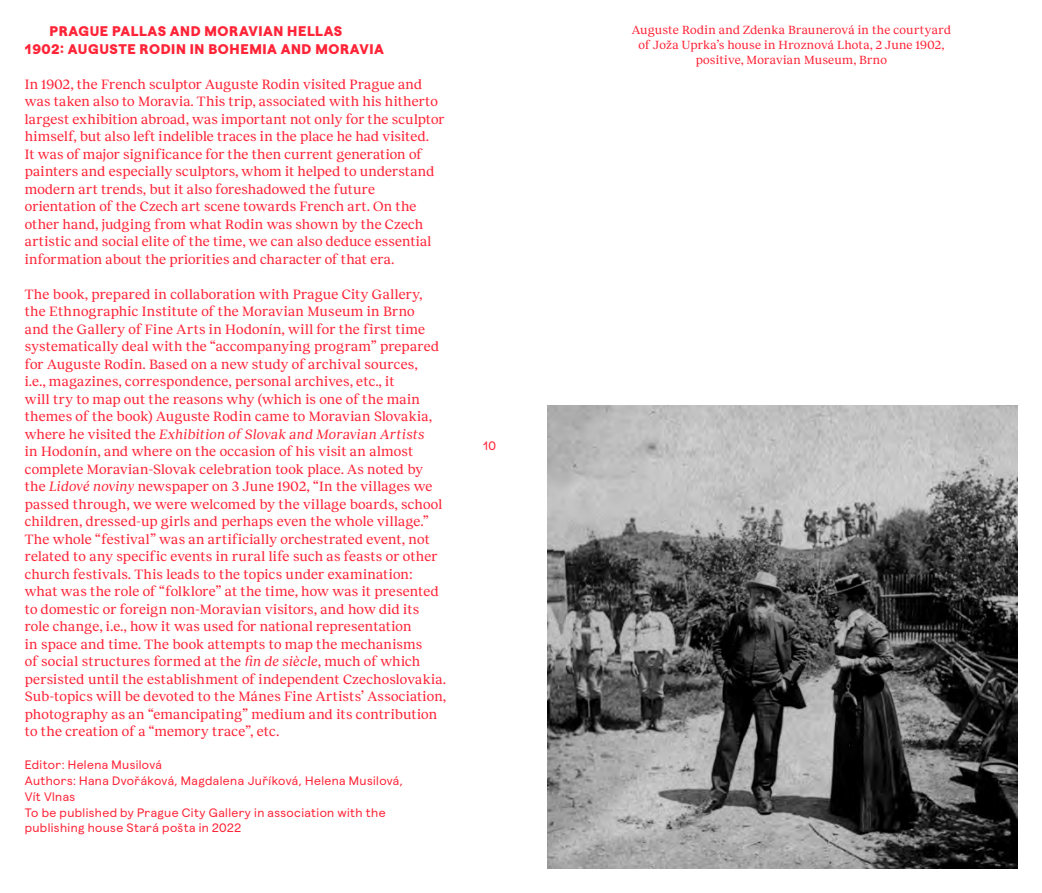
<style>
.page{position:relative;width:1042px;height:893px;background:#fff}
.page>*{position:absolute;margin:0;border:0;box-sizing:border-box;transform-origin:0 0}
.t1{font:14px/17.5px "Recklegg";letter-spacing:.01em;color:#ff2437}
.t2{font:800 14px/17.5px "Magger";letter-spacing:.04em;color:#ff2437}
.t3{font:12.25px/15.8px "Magger";letter-spacing:.03em;color:#ff2437}
.t4{font:12.25px/14.7px "Recklegg";letter-spacing:.02em;color:#ff2437;text-align:center}
.s1{font-style:italic}
</style>
<div class="page">
<img style="left:547px;top:405px;width:470px;height:463px">
<p class="t2" style="left:25px;top:20px;width:360px;text-indent:25px">PRAGUE PALLAS AND MORAVIAN HELLAS<br>1902: AUGUSTE RODIN IN BOHEMIA AND MORAVIA</p>
<p class="t1" style="left:25px;top:74px;width:421px">In 1902, the French sculptor Auguste Rodin visited Prague and was taken also to Moravia. This trip, associated with his hitherto largest exhibition abroad, was important not only for the sculptor himself, but also left indelible traces in the place he had visited.<br>It was of major significance for the then current generation of painters and especially sculptors, whom it helped to understand modern art trends, but it also foreshadowed the future orientation of the Czech art scene towards French art. On the other hand, judging from what Rodin was shown by the Czech artistic and social elite of the time, we can also deduce essential information about the priorities and character of that era.</p>
<p class="t1" style="left:25px;top:284px;width:423px">The book, prepared in collaboration with Prague City Gallery, the Ethnographic Institute of the Moravian Museum in Brno<br>and the Gallery of Fine Arts in Hodonín, will for the first time systematically deal with the “accompanying program” prepared for Auguste Rodin. Based on a new study of archival sources,<br>i.e., magazines, correspondence, personal archives, etc., it<br>will try to map out the reasons why (which is one of the main themes of the book) Auguste Rodin came to Moravian Slovakia, where he visited the <span class="s1">Exhibition of Slovak and Moravian Artists<br></span>in Hodonín, and where on the occasion of his visit an almost complete Moravian-Slovak celebration took place. As noted by the <span class="s1">Lidové noviny</span> newspaper on 3 June 1902, “In the villages we passed through, we were welcomed by the village boards, school children, dressed-up girls and perhaps even the whole village.” The whole “festival” was an artificially orchestrated event, not related to any specific events in rural life such as feasts or other church festivals. This leads to the topics under examination: what was the role of “folklore” at the time, how was it presented to domestic or foreign non-Moravian visitors, and how did its role change, i.e., how it was used for national representation<br>in space and time. The book attempts to map the mechanisms<br>of social structures formed at the <span class="s1">fin de siècle</span>, much of which persisted until the establishment of independent Czechoslovakia.<br>Sub-topics will be devoted to the Mánes Fine Artists’ Association, photography as an “emancipating” medium and its contribution to the creation of a “memory trace”, etc.</p>
<p class="t3" style="left:25px;top:756px;width:380px">Editor: Helena Musilová<br>Authors: Hana Dvořáková, Magdalena Juříková, Helena Musilová, Vít Vlnas<br>To be published by Prague City Gallery in association with the publishing house Stará pošta in 2022</p>
<p class="t3" style="left:483px;top:437px;width:15px">10</p>
<p class="t4" style="left:632px;top:22px;width:321px">Auguste Rodin and Zdenka Braunerová in the courtyard of Joža Uprka’s house in Hroznová Lhota, 2 June 1902, positive, Moravian Museum, Brno</p>
</div>
